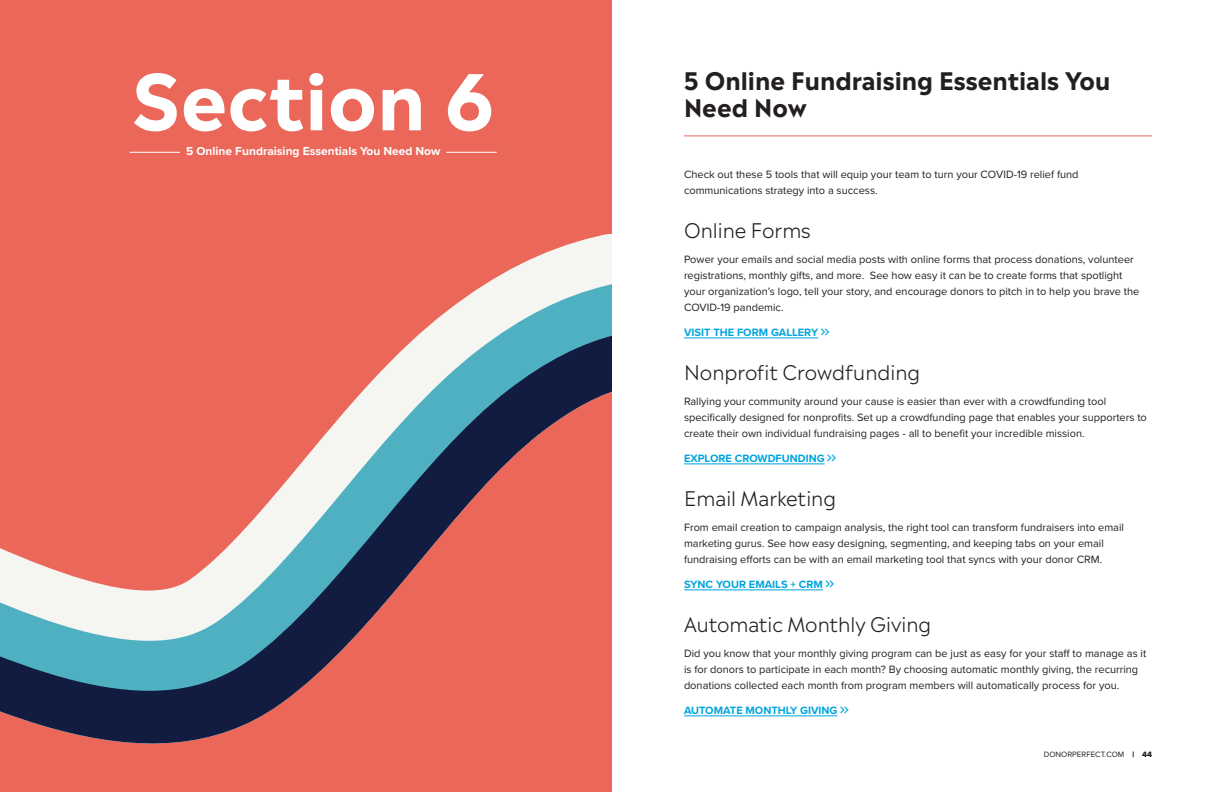
<style>
.page{position:relative;width:1224px;height:792px;background:#fff}
.page>*{position:absolute;margin:0;border:0;box-sizing:border-box;transform-origin:0 0}
.Email{font:700 76px "Madera";color:#fff}
.Heading{font:700 24px/27px "Madera";color:#231f20}
.subheading{font:300 20px "Madera";color:#231f20}
.Email___subtext{font:700 12px "Proxima Nova";color:#fff}
.t1{font:11px/16px "Proxima Nova";color:#231f20}
.t2{font:700 11px "Proxima Nova";color:#00a5df}
.t3{font:8px "Proxima Nova";color:#231f20}
.s1{font-weight:900}
.s2{font-family:"Proxima Nova Extrabld"}
</style>
<div class="page">
<div style="left:0;top:0;width:612px;height:792px;background:#eb675a"></div>
<hr style="left:130px;top:152px;width:50px;height:1px;background:#fff">
<hr style="left:446px;top:152px;width:51px;height:1px;background:#fff">
<hr style="left:684px;top:135px;width:468px;height:1px;background:#eb675a">
<hr style="left:684px;top:338px;width:134px;height:1px;background:#00a5df">
<hr style="left:684px;top:464px;width:141px;height:1px;background:#00a5df">
<hr style="left:684px;top:590px;width:139px;height:1px;background:#00a5df">
<hr style="left:684px;top:716px;width:154px;height:1px;background:#00a5df">
<svg style="left:502px;top:234px;width:109px;height:40px;fill:#f5f5f2"></svg>
<svg style="left:430px;top:274px;width:181px;height:51px;fill:#f5f5f2"></svg>
<svg style="left:0;top:325px;width:611px;height:419px"></svg>
<p class="Email" style="left:132px;top:35px;width:364px">Section 6</p>
<p class="Email___subtext" style="left:186px;top:142px;width:256px">5 Online Fundraising Essentials You Need Now</p>
<p class="Heading" style="left:684px;top:65px;width:428px">5 Online Fundraising Essentials You<br>Need Now</p>
<p class="t1" style="left:684px;top:166px;width:396px">Check out these 5 tools that will equip your team to turn your COVID-19 relief fund communications strategy into a success.</p>
<p class="subheading" style="left:684px;top:214px;width:128px">Online Forms</p>
<p class="t1" style="left:684px;top:251px;width:457px">Power your emails and social media posts with online forms that process donations, volunteer registrations, monthly gifts, and more. See how easy it can be to create forms that spotlight your organization’s logo, tell your story, and encourage donors to pitch in to help you brave the COVID-19 pandemic.</p>
<p class="t2" style="left:684px;top:325px;width:147px">VISIT THE FORM GALLERY ■●▼■●▼</p>
<p class="subheading" style="left:684px;top:356px;width:238px">Nonprofit Crowdfunding</p>
<p class="t1" style="left:684px;top:393px;width:464px">Rallying your community around your cause is easier than ever with a crowdfunding tool specifically designed for nonprofits. Set up a crowdfunding page that enables your supporters to create their own individual fundraising pages - all to benefit your incredible mission.</p>
<p class="t2" style="left:684px;top:451px;width:153px">EXPLORE CROWDFUNDING ■●▼■●▼</p>
<p class="subheading" style="left:684px;top:482px;width:154px">Email Marketing</p>
<p class="t1" style="left:684px;top:519px;width:442px">From email creation to campaign analysis, the right tool can transform fundraisers into email marketing gurus. See how easy designing, segmenting, and keeping tabs on your email fundraising efforts can be with an email marketing tool that syncs with your donor CRM.</p>
<p class="t2" style="left:684px;top:577px;width:151px">SYNC YOUR EMAILS + CRM ■●▼■●▼</p>
<p class="subheading" style="left:684px;top:608px;width:249px">Automatic Monthly Giving</p>
<p class="t1" style="left:684px;top:645px;width:464px">Did you know that your monthly giving program can be just as easy for your staff to manage as it is for donors to participate in each month? By choosing automatic monthly giving, the recurring donations collected each month from program members will automatically process for you.</p>
<p class="t2" style="left:684px;top:703px;width:166px">AUTOMATE MONTHLY GIVING ■●▼■●▼</p>
<p class="t3" style="left:1044px;top:748px;width:110px">DONORPERFECT.COM <span class="s1">|</span> <span class="s2">44</span></p>
</div>
